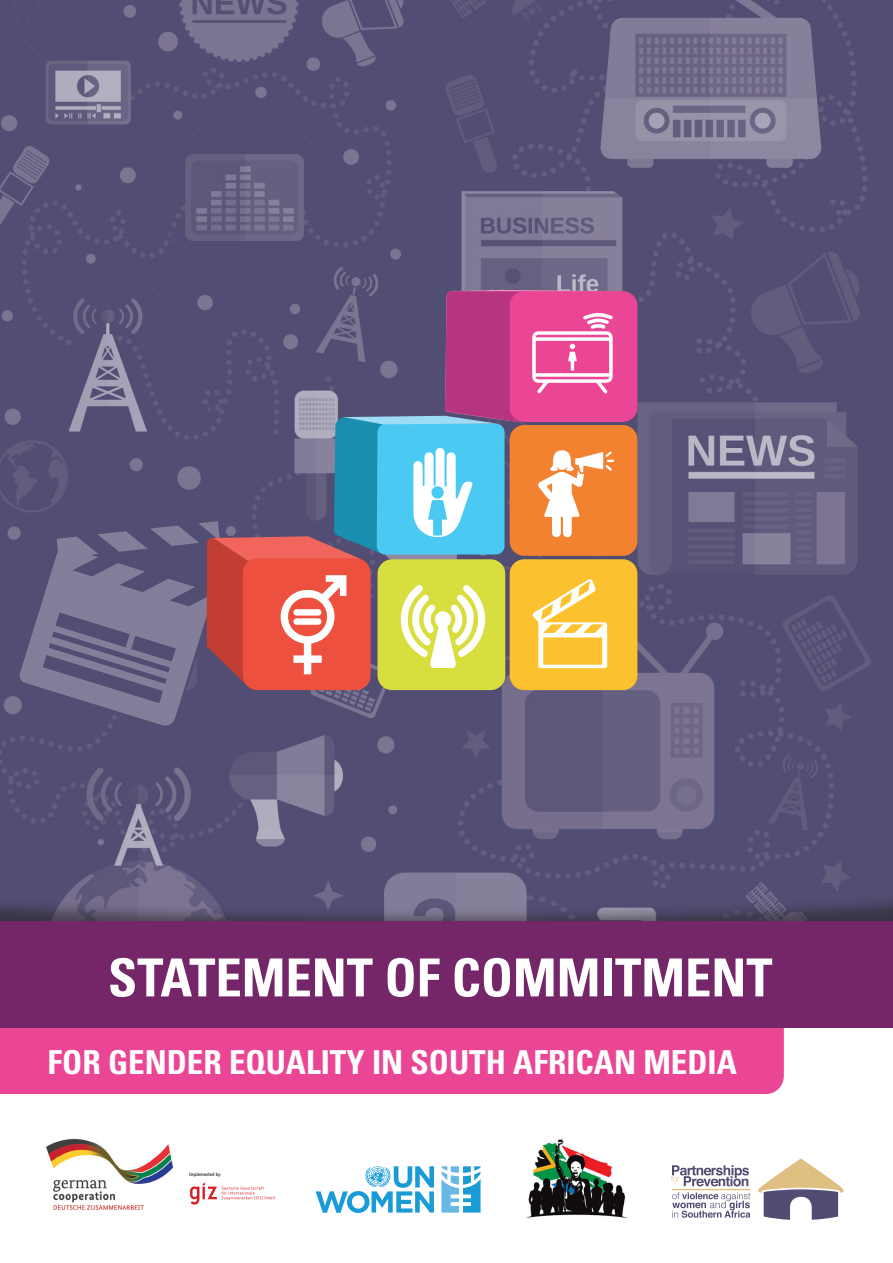
<style>
.page{position:relative;width:893px;height:1263px;background:#fff}
.page>*{position:absolute;margin:0;border:0;box-sizing:border-box;transform-origin:0 0}
.t1{font:700 condensed 52.5px "Univers LT Std";color:#fff}
.t2{font:700 condensed 33px "Univers LT Std";color:#fff}
.t3{font:700 condensed 4.95px "GIZ Gravur TT";color:#231f20}
</style>
<div class="page">
<img style="left:0;top:0;width:887px;height:891px">
<div style="left:0;top:891px;width:893px;height:80px;background:#231f20;opacity:.53"></div>
<svg style="left:190px;top:1183px;width:85px;height:22px"></svg>
<img style="left:46px;top:1138px;width:128px;height:72px">
<svg style="left:758px;top:1158px;width:86px;height:62px"></svg>
<svg style="left:671px;top:1165px;width:78px;height:21px"></svg>
<hr style="left:672px;top:1189px;width:78px;height:1px;background:#e0bf83">
<svg style="left:672px;top:1192px;width:78px;height:26px"></svg>
<svg style="left:316px;top:1166px;width:118px;height:47px"></svg>
<svg style="left:441px;top:1166px;width:40px;height:46px"></svg>
<div style="left:0;top:1027px;width:784px;height:67px;background:#eb4695"></div>
<div style="left:0;top:921px;width:893px;height:106px;background:#742668"></div>
<div style="left:243px;top:558px;width:128px;height:132px;background:#ed503e;border-radius:15px"></div>
<div style="left:377px;top:559px;width:128px;height:131px;background:#d7de3d;border-radius:15px"></div>
<div style="left:510px;top:559px;width:127px;height:131px;background:#fcc12f;border-radius:15px"></div>
<div style="left:510px;top:425px;width:127px;height:131px;background:#f2822f;border-radius:15px"></div>
<div style="left:510px;top:291px;width:127px;height:131px;background:#eb4695;border-radius:15px"></div>
<svg style="left:207px;top:290px;width:418px;height:394px"></svg>
<img style="left:526px;top:1139px;width:101px;height:79px">
<h1 class="t1" style="left:108px;top:945px;width:666px">STATEMENT OF COMMITMENT</h1>
<h1 class="t2" style="left:48px;top:1042px;width:691px">FOR GENDER EQUALITY IN SOUTH AFRICAN MEDIA</h1>
<p class="t3" style="left:189px;top:1172px;width:34px">Implemented by:</p>
</div>
